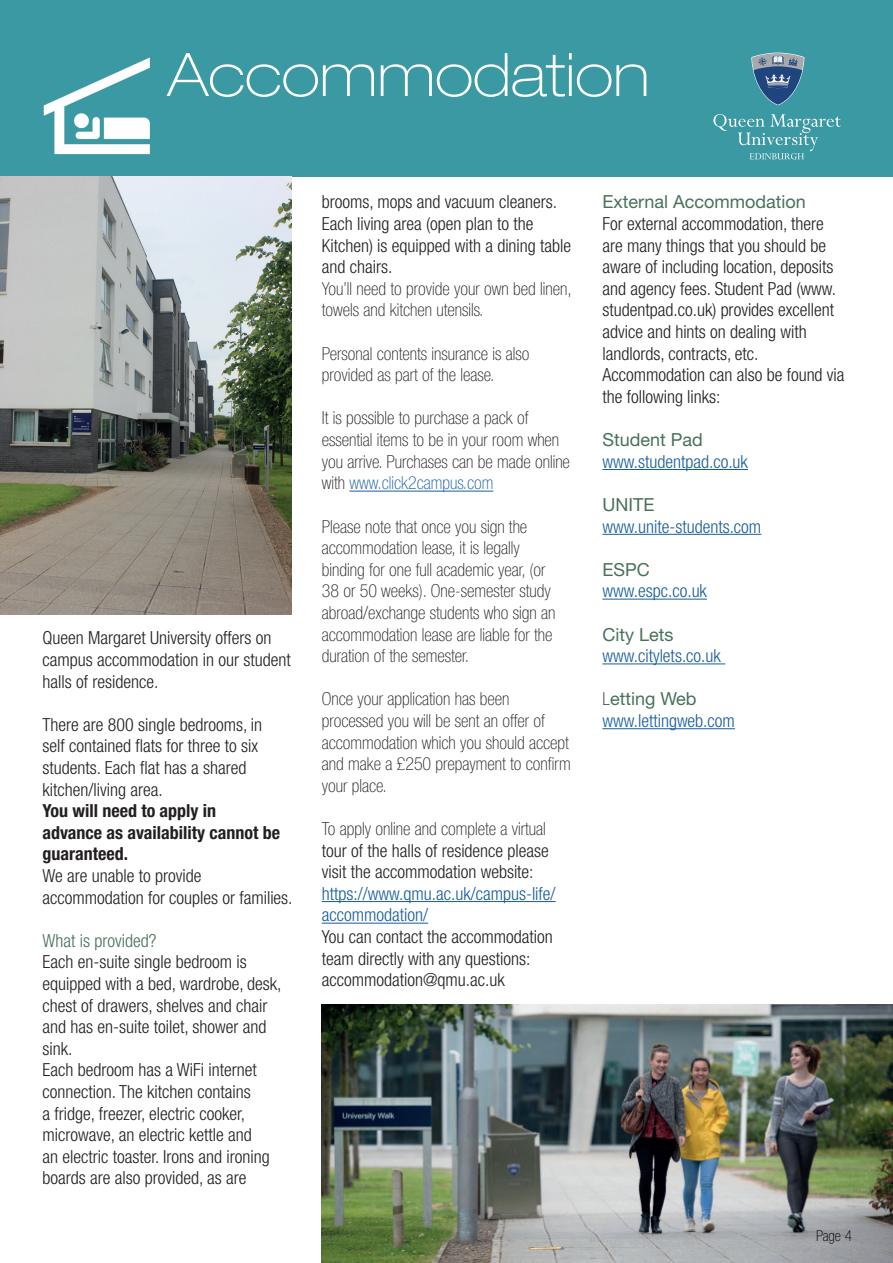
<style>
.page{position:relative;width:893px;height:1263px;background:#fff}
.page>*{position:absolute;margin:0;border:0;box-sizing:border-box;transform-origin:0 0}
.t1{font:100 expanded 60px "Helvetica Neue LT Pro";color:#fff}
.t2{font:300 condensed 18px/21.6px "Helvetica Neue LT Std";color:#231f20}
.t3{font:100 condensed 18px/21.6px "Helvetica Neue LT Std";color:#231f20}
.t4{font:300 condensed 18px/21.6px "Helvetica Neue LT Std";color:#175d9e}
.t5{font:700 condensed 18px/21.6px "Helvetica Neue LT Std";color:#231f20}
.t6{font:18px "Helvetica Neue LT Std";color:#48715a}
.t7{font:300 condensed 18px "Helvetica Neue LT Std";color:#48715a}
.t8{font:100 condensed 15px "Helvetica Neue LT Std";color:#000}
.s1{color:#175d9e}
.s2{font-weight:100;color:#231f20}
.s3{font-weight:400;font-stretch:normal;color:#48715a}
</style>
<div class="page">
<div style="left:0;top:0;width:893px;height:176px;background:#3b99a4"></div>
<img style="left:322px;top:1004px;width:571px;height:259px">
<img style="left:43px;top:57px;width:107px;height:98px">
<img style="left:0;top:176px;width:292px;height:438px">
<hr style="left:349px;top:491px;width:144px;height:1px;background:#175d9e">
<hr style="left:322px;top:901px;width:234px;height:1px;background:#175d9e">
<hr style="left:322px;top:923px;width:106px;height:1px;background:#175d9e">
<hr style="left:602px;top:469px;width:146px;height:1px;background:#175d9e">
<hr style="left:602px;top:534px;width:159px;height:1px;background:#175d9e">
<hr style="left:602px;top:599px;width:105px;height:1px;background:#175d9e">
<hr style="left:602px;top:663px;width:123px;height:1px;background:#175d9e">
<hr style="left:602px;top:728px;width:133px;height:1px;background:#175d9e">
<svg style="left:751px;top:52px;width:54px;height:54px"></svg>
<svg style="left:713px;top:114px;width:128px;height:45px"></svg>
<h1 class="t1" style="left:167px;top:39px;width:484px">Accommodation</h1>
<p class="t2" style="left:43px;top:627px;width:250px">Queen Margaret University offers on campus accommodation in our student halls of residence.</p>
<p class="t2" style="left:43px;top:713px;width:221px">There are 800 single bedrooms, in self contained flats for three to six students. Each flat has a shared kitchen/living area.</p>
<p class="t5" style="left:43px;top:800px;width:239px">You will need to apply in advance as availability cannot be guaranteed.</p>
<p class="t2" style="left:43px;top:865px;width:252px">We are unable to provide accommodation for couples or families.</p>
<p class="t7" style="left:43px;top:930px;width:115px">What is provided?</p>
<p class="t2" style="left:43px;top:951px;width:241px">Each en-suite single bedroom is equipped with a bed, wardrobe, desk, chest of drawers, shelves and chair and has en-suite toilet, shower and sink.<br>Each bedroom has a WiFi internet connection. The kitchen contains<br>a fridge, freezer, electric cooker, microwave, an electric kettle and<br>an electric toaster. Irons and ironing boards are also provided, as are</p>
<p class="t2" style="left:322px;top:191px;width:251px">brooms, mops and vacuum cleaners.<br>Each living area (open plan to the<br>Kitchen) is equipped with a dining table and chairs.</p>
<p class="t3" style="left:322px;top:278px;width:251px">You’ll need to provide your own bed linen, towels and kitchen utensils.</p>
<p class="t3" style="left:322px;top:342px;width:209px">Personal contents insurance is also provided as part of the lease.</p>
<p class="t3" style="left:322px;top:407px;width:250px">It is possible to purchase a pack of essential items to be in your room when you arrive. Purchases can be made online with <span class="s1">www.click2campus.com</span></p>
<p class="t3" style="left:322px;top:515px;width:235px">Please note that once you sign the accommodation lease, it is legally binding for one full academic year, (or 38 or 50 weeks). One-semester study abroad/exchange students who sign an accommodation lease are liable for the duration of the semester.</p>
<p class="t3" style="left:322px;top:688px;width:250px">Once your application has been processed you will be sent an offer of accommodation which you should accept and make a £250 prepayment to confirm your place.</p>
<p class="t3" style="left:322px;top:818px;width:226px">To apply online and complete a virtual</p>
<p class="t2" style="left:322px;top:839px;width:229px">tour of the halls of residence please visit the accommodation website:</p>
<p class="t4" style="left:322px;top:882px;width:235px">https://www.qmu.ac.uk/campus-life/ accommodation/</p>
<p class="t2" style="left:322px;top:926px;width:232px">You can contact the accommodation team directly with any questions: accommodation@qmu.ac.uk</p>
<p class="t6" style="left:602px;top:191px;width:205px">External Accommodation</p>
<p class="t2" style="left:602px;top:213px;width:244px">For external accommodation, there are many things that you should be aware of including location, deposits and agency fees. Student Pad (www. studentpad.co.uk) provides excellent advice and hints on dealing with landlords, contracts, etc.<br>Accommodation can also be found via the following links:</p>
<p class="t6" style="left:602px;top:429px;width:102px">Student Pad</p>
<p class="t4" style="left:602px;top:450px;width:147px">www.studentpad.co.uk</p>
<p class="t6" style="left:602px;top:494px;width:53px">UNITE</p>
<p class="t4" style="left:602px;top:515px;width:160px">www.unite-students.com</p>
<p class="t6" style="left:602px;top:559px;width:49px">ESPC</p>
<p class="t4" style="left:602px;top:580px;width:106px">www.espc.co.uk</p>
<p class="t6" style="left:602px;top:623px;width:73px">City Lets</p>
<p class="t4" style="left:602px;top:645px;width:120px">www.citylets.co.uk</p>
<p class="t4" style="left:602px;top:688px;width:134px"><span class="s2">L</span><span class="s3">etting Web </span>www.lettingweb.com</p>
<p class="t8" style="left:816px;top:1227px;width:37px">Page 4</p>
</div>
